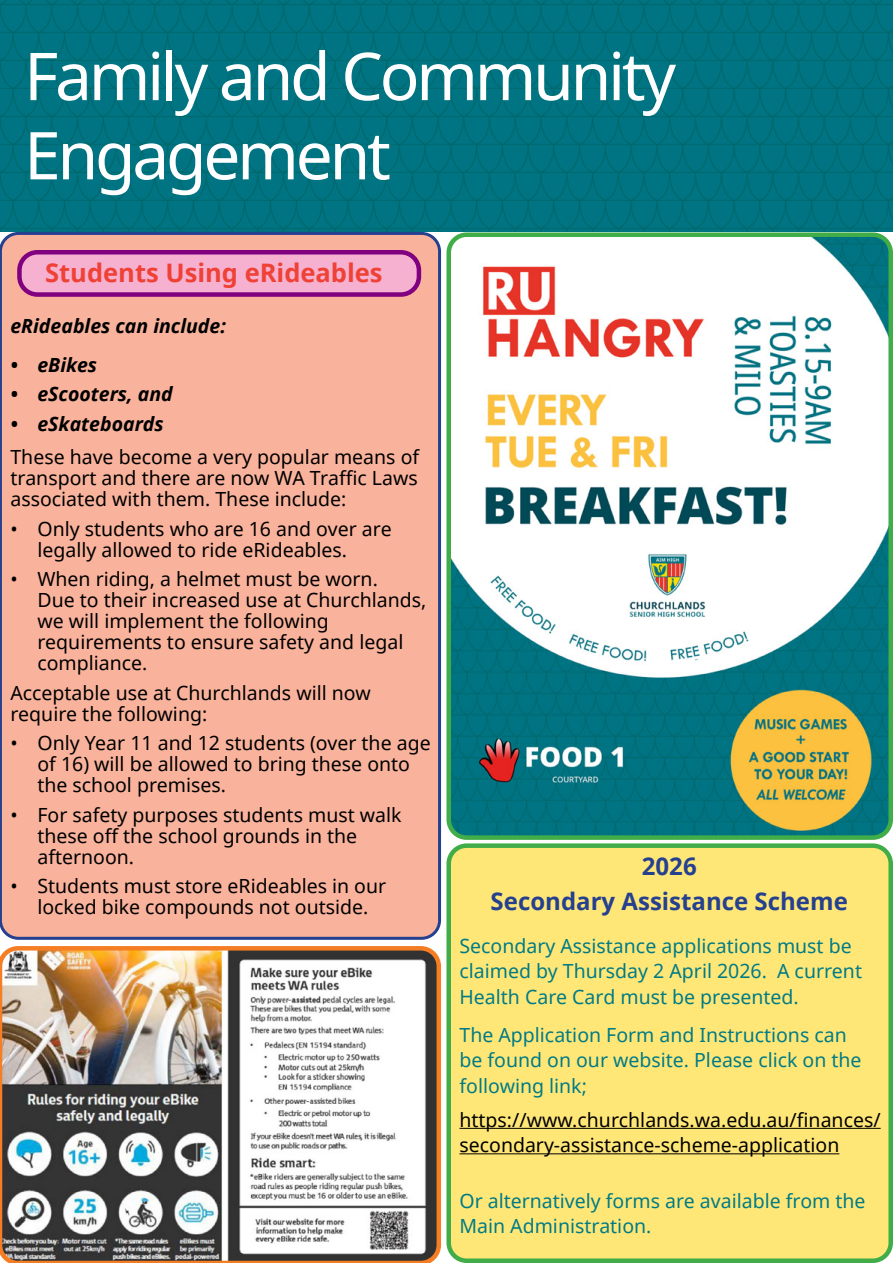
<style>
.page{position:relative;width:893px;height:1263px;background:#fff}
.page>*{position:absolute;margin:0;border:0;box-sizing:border-box;transform-origin:0 0}
.t1{font:66px/79.2px "Noto Sans";letter-spacing:-.05em;color:#fff}
.t2{font:700 25.5px "Noto Sans";color:#ef4135}
.t3{font:700 24px/35px "Noto Sans";color:#25408f;text-align:center}
.t4{font:19.5px/21px "Noto Sans";color:#000}
.t5{font:19.5px/25.5px "Noto Sans";color:#007b85}
.t6{font:italic 700 19.5px "Noto Sans";color:#000}
</style>
<div class="page">
<img style="left:0;top:0;width:893px;height:232px">
<img style="left:451px;top:237px;width:437px;height:598px">
<div style="left:446px;top:232px;width:447px;height:608px;border:4px solid #41ad49;border-radius:18px"></div>
<div style="left:0;top:232px;width:441px;height:708px;background:#f9b29b"></div>
<div style="left:19px;top:252px;width:400px;height:43px;background:#f6b1d0;border-radius:18px"></div>
<div style="left:17px;top:250px;width:404px;height:47px;border:4px solid #800080;border-radius:18px"></div>
<img style="left:0;top:946px;width:441px;height:317px">
<div style="left:449px;top:846px;width:442px;height:415px;background:#ffe777;border-radius:18px"></div>
<hr style="left:459px;top:1128px;width:422px;height:1px;background:#000">
<hr style="left:459px;top:1153px;width:380px;height:1px;background:#000">
<div style="left:446px;top:843px;width:447px;height:420px;border:4px solid #41ad49;border-radius:18px"></div>
<h1 class="t1" style="left:24px;top:35px;width:653px">Family and Community<br>Engagement</h1>
<h2 class="t2" style="left:45px;top:254px;width:339px">Students Using eRideables</h2>
<p class="t6" style="left:10px;top:313px;width:217px">eRideables can include:</p>
<p class="t6" style="left:10px;top:351px;width:88px">• eBikes</p>
<p class="t6" style="left:10px;top:380px;width:164px">• eScooters, and</p>
<p class="t6" style="left:10px;top:410px;width:155px">• eSkateboards</p>
<p class="t4" style="left:10px;top:446px;width:410px;text-align:justify">These have become a very popular means of transport and there are now WA Traffic Laws associated with them. These include:</p>
<p class="t4" style="left:37px;top:518px;width:356px;text-indent:-27px">• Only students who are 16 and over are legally allowed to ride eRideables.</p>
<p class="t4" style="left:37px;top:568px;width:390px;text-indent:-27px">• When riding, a helmet must be worn.<br>Due to their increased use at Churchlands, we will implement the following requirements to ensure safety and legal compliance.</p>
<p class="t4" style="left:10px;top:682px;width:362px">Acceptable use at Churchlands will now require the following:</p>
<p class="t4" style="left:37px;top:732px;width:395px;text-indent:-27px">• Only Year 11 and 12 students (over the age of 16) will be allowed to bring these onto the school premises.</p>
<p class="t4" style="left:37px;top:804px;width:366px;text-indent:-27px">• For safety purposes students must walk these off the school grounds in the afternoon.</p>
<p class="t4" style="left:10px;top:875px;width:377px;text-align:center">• Students must store eRideables in our locked bike compounds not outside.</p>
<p class="t3" style="left:491px;top:848px;width:359px">2026<br>Secondary Assistance Scheme</p>
<p class="t5" style="left:459px;top:932px;width:404px">Secondary Assistance applications must be claimed by Thursday 2 April 2026. A current<br>Health Care Card must be presented.</p>
<p class="t5" style="left:459px;top:1021px;width:404px">The Application Form and Instructions can be found on our website. Please click on the following link;</p>
<p class="t4" style="left:459px;top:1106px;width:423px;line-height:25.5px">https://www.churchlands.wa.edu.au/finances/ secondary-assistance-scheme-application</p>
<p class="t5" style="left:459px;top:1187px;width:408px">Or alternatively forms are available from the<br>Main Administration.</p>
</div>
